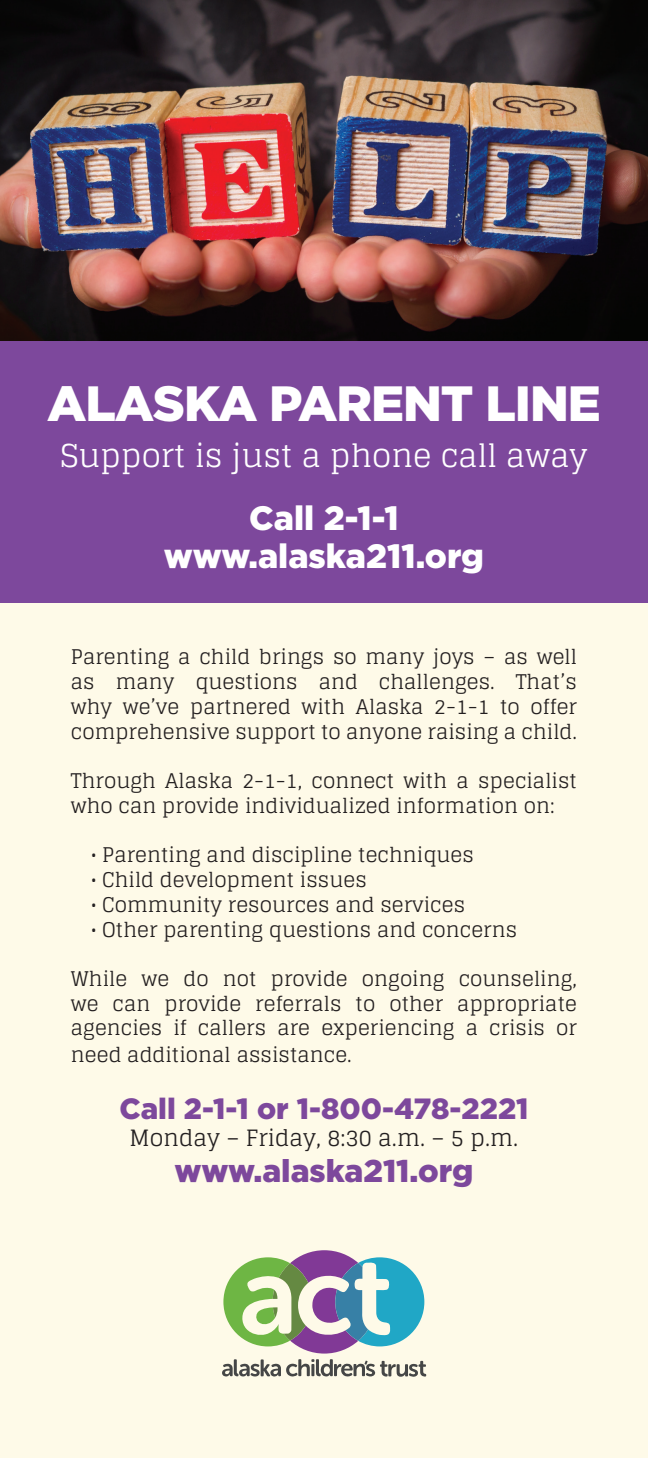
<style>
.page{position:relative;width:648px;height:1458px;background:#fff}
.page>*{position:absolute;margin:0;border:0;box-sizing:border-box;transform-origin:0 0}
.t1{font:900 49.5px "Gotham";letter-spacing:-.02em;color:#fff}
.t2{font:900 33.75px/38.2px "Gotham";color:#fff;text-align:center}
.t3{font:31.5px "Glegoo";color:#fff}
.t4{font:900 31.5px "Gotham";color:#7d489c}
.t5{font:900 29.25px "Gotham";color:#7d489c}
.t6{font:22.5px "Glegoo";color:#231f20}
.t7{font:20.25px/24.8px "Glegoo";color:#231f20;text-align:justify}
</style>
<div class="page">
<div style="left:0;top:512px;width:648px;height:946px;background:#fefae8"></div>
<img style="left:0;top:0;width:648px;height:341px">
<div style="left:0;top:341px;width:648px;height:262px;background:#7d489c"></div>
<svg style="left:222px;top:1250px;width:204px;height:127px"></svg>
<h1 class="t1" style="left:47px;top:375px;width:555px">ALASKA PARENT LINE</h1>
<h3 class="t3" style="left:60px;top:436px;width:529px">Support is just a phone call away</h3>
<h2 class="t2" style="left:164px;top:498px;width:322px">Call 2-1-1 www.alaska211.org</h2>
<p class="t7" style="left:71px;top:644px;width:508px">Parenting a child brings so many joys – as well as many questions and challenges. That’s why we’ve partnered with Alaska 2-1-1 to offer comprehensive support to anyone raising a child.</p>
<p class="t7" style="left:71px;top:768px;width:508px">Through Alaska 2-1-1, connect with a specialist who can provide individualized information on:</p>
<p class="t7" style="left:91px;top:842px;width:384px">• Parenting and discipline techniques</p>
<p class="t7" style="left:91px;top:867px;width:277px">• Child development issues</p>
<p class="t7" style="left:91px;top:892px;width:376px">• Community resources and services</p>
<p class="t7" style="left:91px;top:917px;width:428px">• Other parenting questions and concerns</p>
<p class="t7" style="left:71px;top:966px;width:508px">While we do not provide ongoing counseling, we can provide referrals to other appropriate agencies if callers are experiencing a crisis or</p>
<p class="t7" style="left:71px;top:1043px;width:283px">need additional assistance.</p>
<h3 class="t5" style="left:119px;top:1092px;width:411px">Call 2-1-1 or 1-800-478-2221</h3>
<p class="t6" style="left:130px;top:1124px;width:390px">Monday – Friday, 8:30 a.m. – 5 p.m.</p>
<h3 class="t4" style="left:175px;top:1152px;width:300px">www.alaska211.org</h3>
</div>
